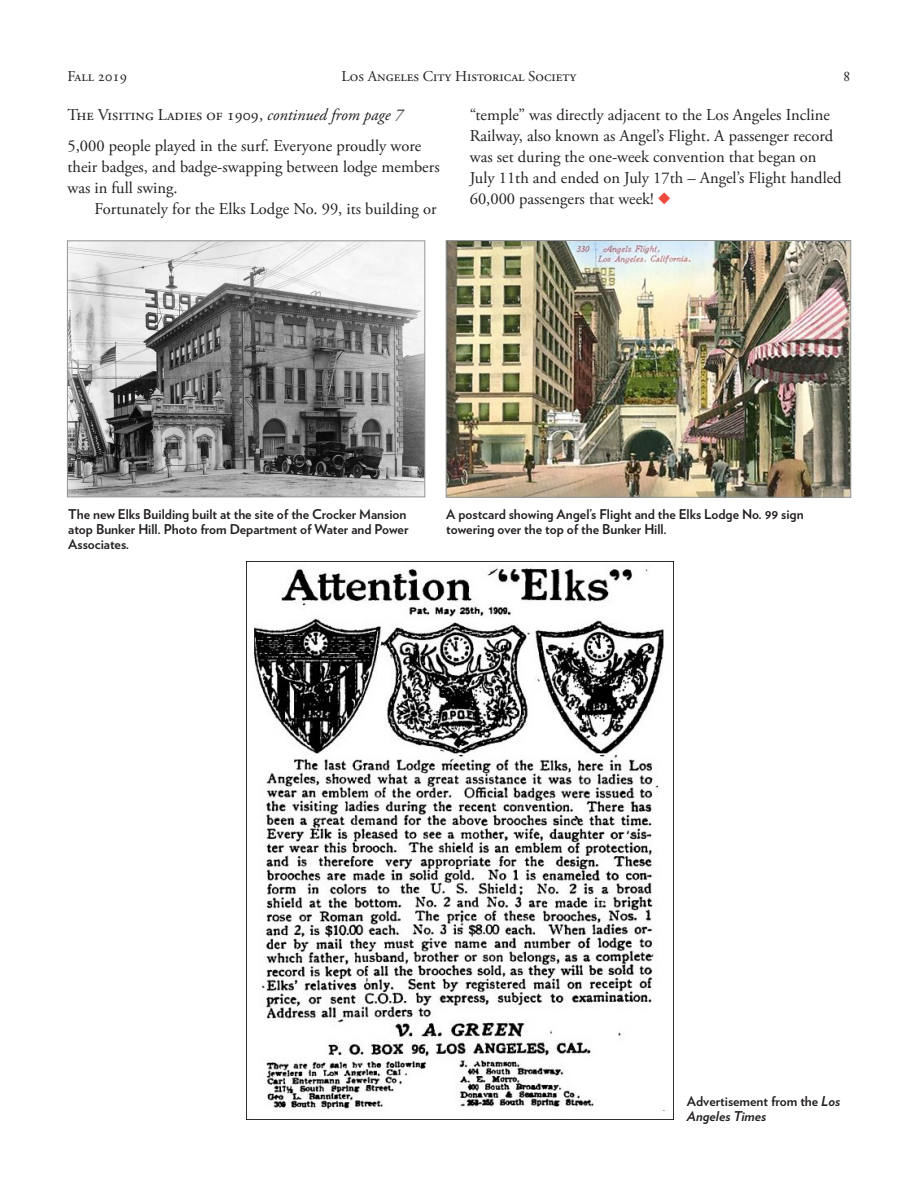
<style>
.page{position:relative;width:918px;height:1188px;background:#fff}
.page>*{position:absolute;margin:0;border:0;box-sizing:border-box;transform-origin:0 0}
.t1{font:16.5px/21px "Adobe Garamond Pro";color:#231f20}
.t2{font:15px "Adobe Garamond Pro";color:#231f20}
.t3{font:700 13.5px/15px "Verlag";color:#231f20}
.s1{font-style:italic}
.s2{color:#ef4b3d}
</style>
<div class="page">
<img style="left:69px;top:242px;width:354px;height:253px">
<div style="left:67px;top:240px;width:358px;height:257px;border:1px solid #939598"></div>
<img style="left:448px;top:242px;width:401px;height:254px">
<div style="left:446px;top:240px;width:405px;height:258px;border:1px solid #939598"></div>
<img style="left:246px;top:562px;width:428px;height:557px">
<p class="t2" style="left:68px;top:67px;width:61px">Fall 2019</p>
<p class="t2" style="left:342px;top:67px;width:236px">Los Angeles City Historical Society</p>
<p class="t2" style="left:843px;top:67px;width:9px">8</p>
<p class="t1" style="left:68px;top:100px;width:355px;line-height:31.5px">The Visiting Ladies of 1909, <span class="s1">continued from page 7<br></span>5,000 people played in the surf. Everyone proudly wore</p>
<p class="t1" style="left:68px;top:157px;width:374px">their badges, and badge-swapping between lodge members was in full swing.</p>
<p class="t1" style="left:94px;top:199px;width:344px">Fortunately for the Elks Lodge No. 99, its building or</p>
<p class="t1" style="left:470px;top:105px;width:373px">“temple” was directly adjacent to the Los Angeles Incline Railway, also known as Angel’s Flight. A passenger record was set during the one-week convention that began on July 11th and ended on July 17th – Angel’s Flight handled 60,000 passengers that week! <span class="s2">◆</span></p>
<p class="t3" style="left:68px;top:506px;width:342px">The new Elks Building built at the site of the Crocker Mansion atop Bunker Hill. Photo from Department of Water and Power<br>Associates.</p>
<p class="t3" style="left:446px;top:506px;width:359px">A postcard showing Angel’s Flight and the Elks Lodge No. 99 sign towering over the top of the Bunker Hill.</p>
<p class="t3" style="left:687px;top:1092px;width:155px">Advertisement from the <span class="s1">Los<br>Angeles Times</span></p>
</div>
